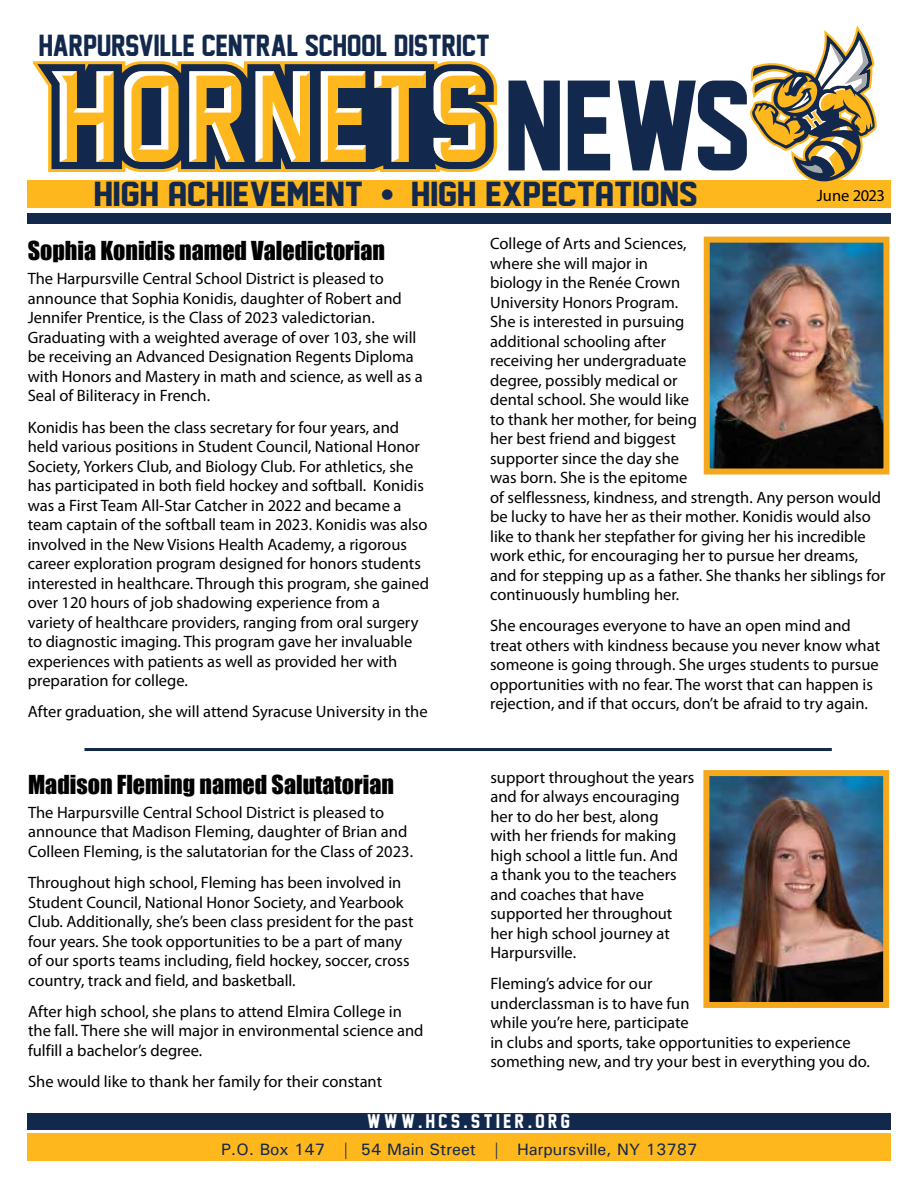
<style>
.page{position:relative;width:918px;height:1188px;background:#fff}
.page>*{position:absolute;margin:0;border:0;box-sizing:border-box;transform-origin:0 0}
.t1{font:117.15px "Face Off M54";color:#12284c}
.t2{font:31.65px "Face Off M54";color:#12284c;scale:1.18 1}
.t3{font:27.75px "Face Off M54";color:#12284c}
.t4{font:24px "Impact";color:#000}
.t5{font:18px "Face Off M54";letter-spacing:.2em;color:#fff}
.t6{font:16.5px/19.5px "Myriad Pro";color:#000}
.t7{font:500 16.5px "Univers";color:#12284c}
.s1{font-family:"Helvetica LT Std";font-weight:700}
</style>
<div class="page">
<div style="left:27px;top:1133px;width:864px;height:28px;background:#ffb71e"></div>
<div style="left:27px;top:180px;width:864px;height:27px;background:#ffb71e"></div>
<div style="left:27px;top:213px;width:864px;height:11px;background:#12284c"></div>
<div style="left:27px;top:1113px;width:864px;height:17px;background:#12284c"></div>
<svg style="left:750px;top:25px;width:127px;height:157px"></svg>
<svg style="left:33px;top:61px;width:464px;height:111px;fill:#ffb71e"></svg>
<svg style="left:37px;top:64px;width:457px;height:105px;background:#3b4758"></svg>
<svg style="left:52px;top:71px;width:62px;height:91px"></svg>
<svg style="left:124px;top:71px;width:55px;height:91px"></svg>
<svg style="left:189px;top:71px;width:56px;height:91px"></svg>
<svg style="left:256px;top:71px;width:54px;height:91px"></svg>
<svg style="left:321px;top:71px;width:45px;height:91px"></svg>
<svg style="left:374px;top:71px;width:52px;height:91px;background:#7e765d"></svg>
<svg style="left:434px;top:71px;width:51px;height:91px"></svg>
<img style="left:711px;top:244px;width:171px;height:224px">
<div style="left:704px;top:237px;width:185px;height:238px;border:6px solid #f5a81c"></div>
<img style="left:710px;top:777px;width:172px;height:224px">
<div style="left:703px;top:770px;width:186px;height:238px;border:6px solid #f5a81c"></div>
<hr style="left:84px;top:748px;width:748px;height:3px;background:#12284c">
<h3 class="t3" style="left:39px;top:30px;width:453px">HARPURSVILLE CENTRAL SCHOOL DISTRICT</h3>
<h1 class="t1" style="left:505px;top:61px;width:248px">NEWS</h1>
<h2 class="t2" style="left:94px;top:177px;width:513px">HIGH ACHIEVEMENT <span class="s1">•</span> HIGH EXPECTATIONS</h2>
<p class="t6" style="left:817px;top:185px;width:70px">June 2023</p>
<h3 class="t4" style="left:28px;top:232px;width:359px">Sophia Konidis named Valedictorian</h3>
<p class="t6" style="left:28px;top:269px;width:397px">The Harpursville Central School District is pleased to announce that Sophia Konidis, daughter of Robert and Jennifer Prentice, is the Class of 2023 valedictorian.<br>Graduating with a weighted average of over 103, she will be receiving an Advanced Designation Regents Diploma with Honors and Mastery in math and science, as well as a Seal of Biliteracy in French.</p>
<p class="t6" style="left:28px;top:417px;width:403px">Konidis has been the class secretary for four years, and held various positions in Student Council, National Honor Society, Yorkers Club, and Biology Club. For athletics, she has participated in both field hockey and softball. Konidis was a First Team All-Star Catcher in 2022 and became a team captain of the softball team in 2023. Konidis was also involved in the New Visions Health Academy, a rigorous career exploration program designed for honors students interested in healthcare. Through this program, she gained over 120 hours of job shadowing experience from a variety of healthcare providers, ranging from oral surgery to diagnostic imaging. This program gave her invaluable experiences with patients as well as provided her with preparation for college.</p>
<p class="t6" style="left:28px;top:702px;width:401px">After graduation, she will attend Syracuse University in the</p>
<h3 class="t4" style="left:28px;top:766px;width:367px">Madison Fleming named Salutatorian</h3>
<p class="t6" style="left:28px;top:802px;width:387px">The Harpursville Central School District is pleased to announce that Madison Fleming, daughter of Brian and<br>Colleen Fleming, is the salutatorian for the Class of 2023.</p>
<p class="t6" style="left:28px;top:873px;width:387px">Throughout high school, Fleming has been involved in Student Council, National Honor Society, and Yearbook Club. Additionally, she’s been class president for the past four years. She took opportunities to be a part of many of our sports teams including, field hockey, soccer, cross country, track and field, and basketball.</p>
<p class="t6" style="left:28px;top:1001px;width:397px">After high school, she plans to attend Elmira College in the fall. There she will major in environmental science and fulfill a bachelor’s degree.</p>
<p class="t6" style="left:28px;top:1072px;width:356px">She would like to thank her family for their constant</p>
<p class="t6" style="left:490px;top:234px;width:397px">College of Arts and Sciences,<br>where she will major in<br>biology in the Renée Crown<br>University Honors Program.<br>She is interested in pursuing<br>additional schooling after<br>receiving her undergraduate<br>degree, possibly medical or<br>dental school. She would like<br>to thank her mother, for being<br>her best friend and biggest<br>supporter since the day she<br>was born. She is the epitome<br>of selflessness, kindness, and strength. Any person would be lucky to have her as their mother. Konidis would also like to thank her stepfather for giving her his incredible work ethic, for encouraging her to pursue her dreams, and for stepping up as a father. She thanks her siblings for continuously humbling her.</p>
<p class="t6" style="left:490px;top:616px;width:392px">She encourages everyone to have an open mind and treat others with kindness because you never know what someone is going through. She urges students to pursue opportunities with no fear. The worst that can happen is rejection, and if that occurs, don’t be afraid to try again.</p>
<p class="t6" style="left:490px;top:767px;width:205px">support throughout the years and for always encouraging her to do her best, along<br>with her friends for making high school a little fun. And<br>a thank you to the teachers and coaches that have supported her throughout her high school journey at<br>Harpursville.</p>
<p class="t6" style="left:490px;top:974px;width:381px">Fleming’s advice for our<br>underclassman is to have fun<br>while you’re here, participate<br>in clubs and sports, take opportunities to experience something new, and try your best in everything you do.</p>
<p class="t5" style="left:367px;top:1111px;width:204px">WWW.HCS.STIER.ORG</p>
<p class="t7" style="left:221px;top:1139px;width:478px">P.O. Box 147 | 54 Main Street | Harpursville, NY 13787</p>
</div>
